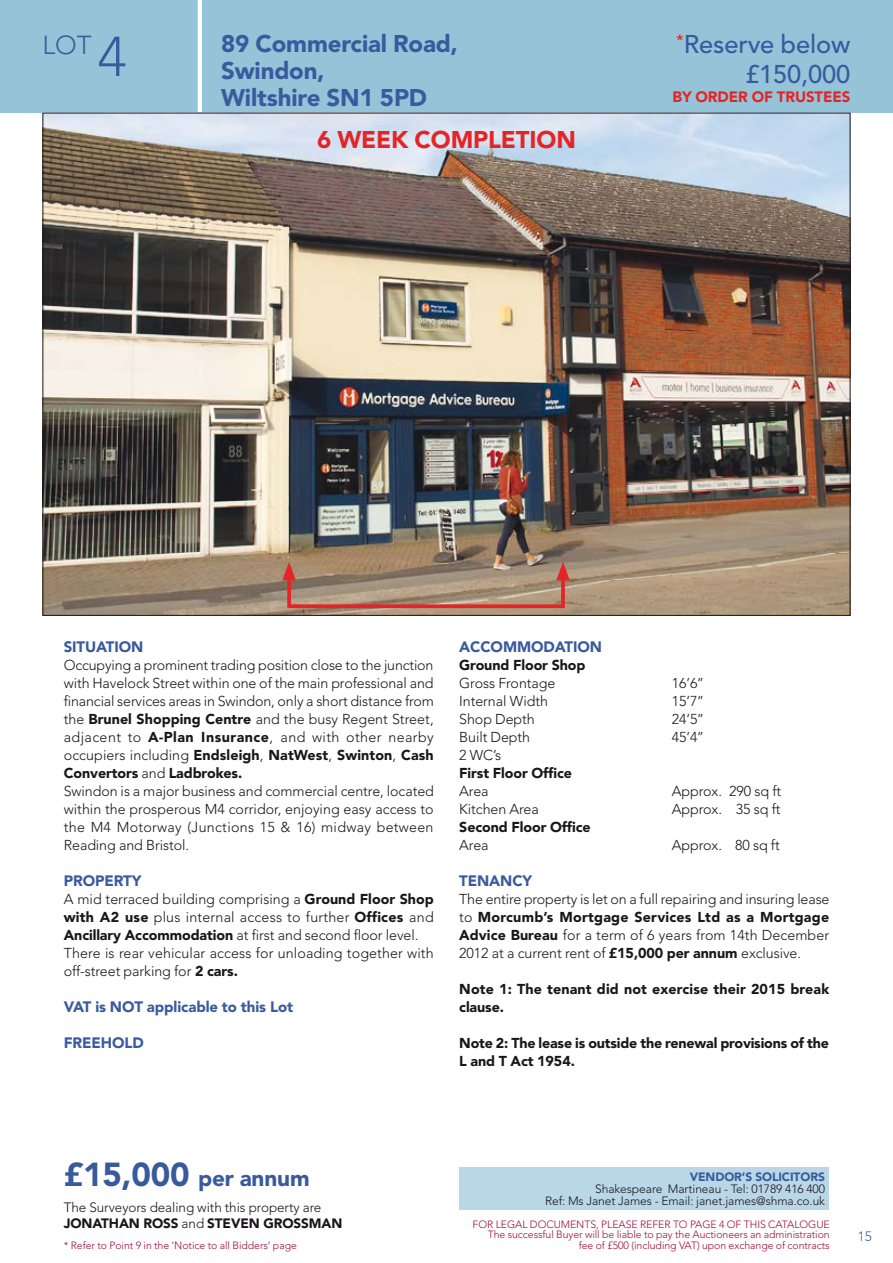
<style>
.page{position:relative;width:893px;height:1263px;background:#fff}
.page>*{position:absolute;margin:0;border:0;box-sizing:border-box;transform-origin:0 0}
.t1{font:300 25.8px "Avenir LT Std";color:#395a9d}
.t2{font:500 25.5px/29.2px "Avenir LT Std";letter-spacing:-.005em;color:#395a9d;text-align:right}
.t3{font:900 24px/27px "Avenir LT Std";letter-spacing:-.005em;color:#395a9d}
.t4{font:900 24px "Avenir LT Std";letter-spacing:-.005em;color:#e42528}
.t5{font:900 22.5px "Avenir LT Std";letter-spacing:-.005em;color:#395a9d}
.t6{font:900 15px "Avenir LT Std";letter-spacing:-.005em;color:#395a9d}
.t7{font:900 15px "Avenir LT Std";letter-spacing:-.005em;color:#e42528}
.t8{font:300 14.25px/18px "Avenir LT Std";letter-spacing:-.005em;color:#1a171c}
.t9{font:900 14.25px/18px "Avenir LT Std";letter-spacing:-.005em;color:#1a171c}
.t10{font:300 13.5px/16.5px "Avenir LT Std";letter-spacing:-.005em;color:#1a171c}
.t11{font:300 13.5px "Avenir LT Std";color:#395a9d}
.t12{font:300 12px/12px "Avenir LT Std";letter-spacing:-.005em;color:#1a171c;text-align:right}
.t13{font:900 12px "Avenir LT Std";letter-spacing:-.005em;color:#395a9d}
.t14{font:300 10.5px/10.5px "Avenir LT Std";letter-spacing:-.005em;color:#a00f3b;text-align:right}
.s1{font-size:55.5px}
.s2{font-weight:900}
.s3{font-size:33px}
</style>
<div class="page">
<div style="left:0;top:0;width:893px;height:113px;background:#95c4d9"></div>
<hr style="left:198px;top:0;width:4px;height:113px;background:#fff">
<img style="left:45px;top:115px;width:803px;height:499px">
<div style="left:459px;top:1167px;width:370px;height:43px;background:#b9d7e7"></div>
<div style="left:287px;top:571px;width:278px;height:37px;border:4px solid #e42528"></div>
<svg style="left:282px;top:562px;width:14px;height:18px"></svg>
<svg style="left:556px;top:562px;width:14px;height:18px"></svg>
<h1 class="t1" style="left:43px;top:30px;width:86px">LOT <span class="s1">4</span></h1>
<h3 class="t3" style="left:221px;top:30px;width:238px">89 Commercial Road,<br>Swindon,<br>Wiltshire SN1 5PD</h3>
<h2 class="t2" style="left:676px;top:30px;width:176px"><sup>*</sup>Reserve below £150,000</h2>
<p class="t7" style="left:672px;top:88px;width:180px">BY ORDER OF TRUSTEES</p>
<h3 class="t4" style="left:317px;top:125px;width:260px">6 WEEK COMPLETION</h3>
<p class="t6" style="left:64px;top:637px;width:81px">SITUATION</p>
<p class="t8" style="left:64px;top:656px;width:372px">Occupying a prominent trading position close to the junction with Havelock Street within one of the main professional and financial services areas in Swindon, only a short distance from the <span class="s2">Brunel Shopping Centre</span> and the busy Regent Street, adjacent to <span class="s2">A-Plan Insurance</span>, and with other nearby occupiers including <span class="s2">Endsleigh</span>, <span class="s2">NatWest</span>, <span class="s2">Swinton</span>, <span class="s2">Cash Convertors</span> and <span class="s2">Ladbrokes.<br></span>Swindon is a major business and commercial centre, located within the prosperous M4 corridor, enjoying easy access to the M4 Motorway (Junctions 15 &amp; 16) midway between Reading and Bristol.</p>
<p class="t6" style="left:64px;top:871px;width:79px">PROPERTY</p>
<p class="t8" style="left:64px;top:890px;width:371px">A mid terraced building comprising a <span class="s2">Ground Floor Shop with A2 use</span> plus internal access to further <span class="s2">Offices</span> and <span class="s2">Ancillary Accommodation</span> at first and second floor level.<br>There is rear vehicular access for unloading together with off-street parking for <span class="s2">2 cars.</span></p>
<p class="t6" style="left:64px;top:997px;width:231px">VAT is NOT applicable to this Lot</p>
<p class="t6" style="left:64px;top:1033px;width:82px">FREEHOLD</p>
<p class="t6" style="left:459px;top:637px;width:144px">ACCOMMODATION</p>
<p class="t9" style="left:459px;top:656px;width:128px">Ground Floor Shop</p>
<p class="t8" style="left:459px;top:674px;width:98px">Gross Frontage</p>
<p class="t8" style="left:672px;top:674px;width:33px">16’6’’</p>
<p class="t8" style="left:459px;top:692px;width:90px">Internal Width</p>
<p class="t8" style="left:672px;top:692px;width:33px">15’7’’</p>
<p class="t8" style="left:459px;top:710px;width:77px">Shop Depth</p>
<p class="t8" style="left:672px;top:710px;width:33px">24’5’’</p>
<p class="t8" style="left:459px;top:728px;width:72px">Built Depth</p>
<p class="t8" style="left:672px;top:728px;width:33px">45’4’’</p>
<p class="t8" style="left:459px;top:746px;width:44px">2 WC’s</p>
<p class="t9" style="left:459px;top:764px;width:114px">First Floor Office</p>
<p class="t8" style="left:459px;top:782px;width:31px">Area</p>
<p class="t8" style="left:672px;top:782px;width:111px">Approx. 290 sq ft</p>
<p class="t8" style="left:459px;top:800px;width:81px">Kitchen Area</p>
<p class="t8" style="left:672px;top:800px;width:110px">Approx. 35 sq ft</p>
<p class="t9" style="left:459px;top:818px;width:133px">Second Floor Office</p>
<p class="t8" style="left:459px;top:836px;width:31px">Area</p>
<p class="t8" style="left:672px;top:836px;width:109px">Approx. 80 sq ft</p>
<p class="t6" style="left:459px;top:871px;width:75px">TENANCY</p>
<p class="t8" style="left:459px;top:890px;width:372px;text-align:justify">The entire property is let on a full repairing and insuring lease to <span class="s2">Morcumb’s Mortgage Services Ltd as a Mortgage Advice Bureau</span> for a term of 6 years from 14th December 2012 at a current rent of <span class="s2">£15,000 per annum</span> exclusive.</p>
<p class="t9" style="left:459px;top:980px;width:371px">Note 1: The tenant did not exercise their 2015 break clause.</p>
<p class="t9" style="left:459px;top:1034px;width:371px">Note 2: The lease is outside the renewal provisions of the<br>L and T Act 1954.</p>
<h3 class="t5" style="left:64px;top:1164px;width:247px"><span class="s3">£15,000</span> per annum</h3>
<p class="t13" style="left:690px;top:1169px;width:137px">VENDOR’S SOLICITORS</p>
<p class="t12" style="left:545px;top:1182px;width:282px">Shakespeare Martineau - Tel: 01789 416 400<br>Ref: Ms Janet James - Email: janet.james@shma.co.uk</p>
<p class="t10" style="left:64px;top:1199px;width:280px">The Surveyors dealing with this property are<br><span class="s2">JONATHAN ROSS</span> and <span class="s2">STEVEN GROSSMAN</span></p>
<p class="t14" style="left:473px;top:1219px;width:359px">FOR LEGAL DOCUMENTS, PLEASE REFER TO PAGE 4 OF THIS CATALOGUE<br>The successful Buyer will be liable to pay the Auctioneers an administration fee of £500 (including VAT) upon exchange of contracts</p>
<p class="t14" style="left:64px;top:1240px;width:235px">* Refer to Point 9 in the ‘Notice to all Bidders’ page</p>
<p class="t11" style="left:858px;top:1229px;width:15px">15</p>
</div>
